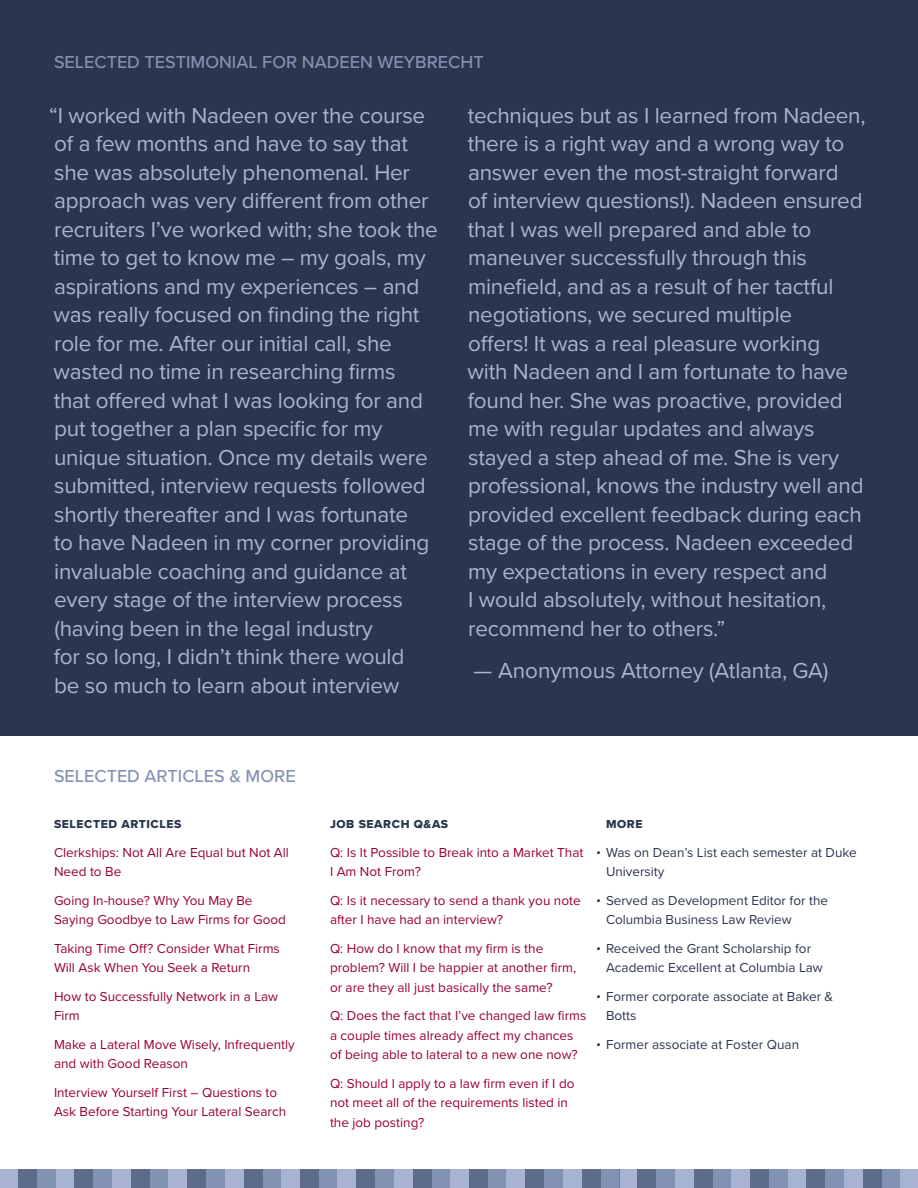
<style>
.page{position:relative;width:918px;height:1188px;background:#fff}
.page>*{position:absolute;margin:0;border:0;box-sizing:border-box;transform-origin:0 0}
.Testimonial_PN_Reg_1{font:22.5px/28.5px "Proxima Nova";letter-spacing:-.01em;color:#a8b4d3}
.t1{font:500 18px "Proxima Nova";color:#8392b3}
.Articles_PN_RegIt_9{font:13.5px/19.5px "Proxima Nova";color:#903}
.Cat_info_blk2_PN_Reg{font:13.5px/19.5px "Proxima Nova";color:#2b354e}
.Cat_info_PN_Reg_9_13{font:12px "Proxima Nova Extrabld";letter-spacing:.05em;color:#2b354e}
.Articles_PN_RegIt_9-2{font:12px "Proxima Nova Extrabld";color:#2b354e}
.t2{font:4.5px "Proxima Nova";color:#2b354e}
</style>
<div class="page">
<div style="left:0;top:0;width:918px;height:738px;background:#2b354e"></div>
<div style="left:0;top:737px;width:918px;height:451px;background:#fff"></div>
<div style="left:544px;top:1169px;width:19px;height:19px;background:#8292b3"></div>
<div style="left:601px;top:1169px;width:18px;height:19px;background:#8292b3"></div>
<div style="left:563px;top:1169px;width:19px;height:19px;background:#a8b3d3"></div>
<div style="left:582px;top:1169px;width:19px;height:19px;background:#5d6c8b"></div>
<div style="left:488px;top:1169px;width:19px;height:19px;background:#8292b3"></div>
<div style="left:507px;top:1169px;width:18px;height:19px;background:#a8b3d3"></div>
<div style="left:525px;top:1169px;width:19px;height:19px;background:#5d6c8b"></div>
<div style="left:431px;top:1169px;width:19px;height:19px;background:#8292b3"></div>
<div style="left:450px;top:1169px;width:19px;height:19px;background:#a8b3d3"></div>
<div style="left:469px;top:1169px;width:19px;height:19px;background:#5d6c8b"></div>
<div style="left:375px;top:1169px;width:19px;height:19px;background:#8292b3"></div>
<div style="left:394px;top:1169px;width:19px;height:19px;background:#a8b3d3"></div>
<div style="left:413px;top:1169px;width:18px;height:19px;background:#5d6c8b"></div>
<div style="left:319px;top:1169px;width:19px;height:19px;background:#8292b3"></div>
<div style="left:338px;top:1169px;width:18px;height:19px;background:#a8b3d3"></div>
<div style="left:356px;top:1169px;width:19px;height:19px;background:#5d6c8b"></div>
<div style="left:262px;top:1169px;width:19px;height:19px;background:#8292b3"></div>
<div style="left:281px;top:1169px;width:19px;height:19px;background:#a8b3d3"></div>
<div style="left:300px;top:1169px;width:19px;height:19px;background:#5d6c8b"></div>
<div style="left:206px;top:1169px;width:19px;height:19px;background:#8292b3"></div>
<div style="left:225px;top:1169px;width:19px;height:19px;background:#a8b3d3"></div>
<div style="left:244px;top:1169px;width:18px;height:19px;background:#5d6c8b"></div>
<div style="left:150px;top:1169px;width:18px;height:19px;background:#8292b3"></div>
<div style="left:168px;top:1169px;width:19px;height:19px;background:#a8b3d3"></div>
<div style="left:187px;top:1169px;width:19px;height:19px;background:#5d6c8b"></div>
<div style="left:131px;top:1169px;width:19px;height:19px;background:#5d6c8b"></div>
<div style="left:93px;top:1169px;width:19px;height:19px;background:#8292b3"></div>
<div style="left:112px;top:1169px;width:19px;height:19px;background:#a8b3d3"></div>
<div style="left:37px;top:1169px;width:19px;height:19px;background:#8292b3"></div>
<div style="left:56px;top:1169px;width:19px;height:19px;background:#a8b3d3"></div>
<div style="left:75px;top:1169px;width:18px;height:19px;background:#5d6c8b"></div>
<div style="left:0;top:1169px;width:18px;height:19px;background:#a8b3d3"></div>
<div style="left:18px;top:1169px;width:19px;height:19px;background:#5d6c8b"></div>
<div style="left:882px;top:1169px;width:18px;height:19px;background:#8292b3"></div>
<div style="left:900px;top:1169px;width:18px;height:19px;background:#a8b3d3"></div>
<div style="left:825px;top:1169px;width:19px;height:19px;background:#8292b3"></div>
<div style="left:844px;top:1169px;width:19px;height:19px;background:#a8b3d3"></div>
<div style="left:863px;top:1169px;width:19px;height:19px;background:#5d6c8b"></div>
<div style="left:769px;top:1169px;width:19px;height:19px;background:#8292b3"></div>
<div style="left:788px;top:1169px;width:19px;height:19px;background:#a8b3d3"></div>
<div style="left:807px;top:1169px;width:18px;height:19px;background:#5d6c8b"></div>
<div style="left:750px;top:1169px;width:19px;height:19px;background:#5d6c8b"></div>
<div style="left:713px;top:1169px;width:18px;height:19px;background:#8292b3"></div>
<div style="left:731px;top:1169px;width:19px;height:19px;background:#a8b3d3"></div>
<div style="left:656px;top:1169px;width:19px;height:19px;background:#8292b3"></div>
<div style="left:675px;top:1169px;width:19px;height:19px;background:#a8b3d3"></div>
<div style="left:694px;top:1169px;width:19px;height:19px;background:#5d6c8b"></div>
<div style="left:619px;top:1169px;width:19px;height:19px;background:#a8b3d3"></div>
<div style="left:638px;top:1169px;width:18px;height:19px;background:#5d6c8b"></div>
<p class="t1" style="left:54px;top:51px;width:431px">SELECTED TESTIMONIAL FOR NADEEN WEYBRECHT</p>
<p class="Testimonial_PN_Reg_1" style="left:49px;top:101px;width:390px">“I worked with Nadeen over the course of a few months and have to say that she was absolutely phenomenal. Her approach was very different from other recruiters I’ve worked with; she took the time to get to know me – my goals, my aspirations and my experiences – and was really focused on finding the right role for me. After our initial call, she wasted no time in researching firms<br>that offered what I was looking for and put together a plan specific for my unique situation. Once my details were submitted, interview requests followed shortly thereafter and I was fortunate<br>to have Nadeen in my corner providing invaluable coaching and guidance at every stage of the interview process (having been in the legal industry<br>for so long, I didn’t think there would<br>be so much to learn about interview</p>
<p class="Testimonial_PN_Reg_1" style="left:468px;top:101px;width:399px">techniques but as I learned from Nadeen, there is a right way and a wrong way to answer even the most-straight forward<br>of interview questions!). Nadeen ensured that I was well prepared and able to maneuver successfully through this minefield, and as a result of her tactful negotiations, we secured multiple<br>offers! It was a real pleasure working<br>with Nadeen and I am fortunate to have found her. She was proactive, provided me with regular updates and always stayed a step ahead of me. She is very professional, knows the industry well and provided excellent feedback during each stage of the process. Nadeen exceeded my expectations in every respect and<br>I would absolutely, without hesitation, recommend her to others.”</p>
<p class="Testimonial_PN_Reg_1" style="left:474px;top:656px;width:356px">— Anonymous Attorney (Atlanta, GA)</p>
<p class="t1" style="left:54px;top:765px;width:243px">SELECTED ARTICLES &amp; MORE</p>
<p class="Cat_info_PN_Reg_9_13" style="left:54px;top:817px;width:129px">SELECTED ARTICLES</p>
<p class="Articles_PN_RegIt_9" style="left:54px;top:843px;width:236px">Clerkships: Not All Are Equal but Not All<br>Need to Be</p>
<p class="Articles_PN_RegIt_9" style="left:54px;top:891px;width:233px">Going In-house? Why You May Be<br>Saying Goodbye to Law Firms for Good</p>
<p class="Articles_PN_RegIt_9" style="left:54px;top:939px;width:227px">Taking Time Off? Consider What Firms<br>Will Ask When You Seek a Return</p>
<p class="Articles_PN_RegIt_9" style="left:54px;top:987px;width:226px">How to Successfully Network in a Law<br>Firm</p>
<p class="Articles_PN_RegIt_9" style="left:54px;top:1035px;width:242px">Make a Lateral Move Wisely, Infrequently and with Good Reason</p>
<p class="Articles_PN_RegIt_9" style="left:54px;top:1083px;width:234px">Interview Yourself First – Questions to<br>Ask Before Starting Your Lateral Search</p>
<p class="Cat_info_PN_Reg_9_13" style="left:330px;top:817px;width:120px">JOB SEARCH Q&amp;AS</p>
<p class="Articles_PN_RegIt_9" style="left:330px;top:843px;width:255px">Q: Is It Possible to Break into a Market That<br>I Am Not From?</p>
<p class="Articles_PN_RegIt_9" style="left:330px;top:891px;width:252px">Q: Is it necessary to send a thank you note after I have had an interview?</p>
<p class="Articles_PN_RegIt_9" style="left:330px;top:939px;width:248px">Q: How do I know that my firm is the problem? Will I be happier at another firm, or are they all just basically the same?</p>
<p class="Articles_PN_RegIt_9" style="left:330px;top:1007px;width:258px">Q: Does the fact that I’ve changed law firms a couple times already affect my chances of being able to lateral to a new one now?</p>
<p class="Articles_PN_RegIt_9" style="left:330px;top:1074px;width:246px">Q: Should I apply to a law firm even if I do not meet all of the requirements listed in the job posting?</p>
<p class="Articles_PN_RegIt_9-2" style="left:606px;top:817px;width:38px">MORE</p>
<p class="Cat_info_blk2_PN_Reg" style="left:606px;top:843px;width:252px">Was on Dean’s List each semester at Duke<br>University</p>
<p class="Cat_info_blk2_PN_Reg" style="left:606px;top:891px;width:224px">Served as Development Editor for the<br>Columbia Business Law Review</p>
<p class="Cat_info_blk2_PN_Reg" style="left:606px;top:939px;width:218px">Received the Grant Scholarship for<br>Academic Excellent at Columbia Law</p>
<p class="Cat_info_blk2_PN_Reg" style="left:606px;top:987px;width:229px">Former corporate associate at Baker &amp;<br>Botts</p>
<p class="Cat_info_blk2_PN_Reg" style="left:606px;top:1035px;width:195px">Former associate at Foster Quan</p>
<p class="t2" style="left:597px;top:850px;width:4px">■</p>
<p class="t2" style="left:597px;top:898px;width:4px">■</p>
<p class="t2" style="left:597px;top:946px;width:4px">■</p>
<p class="t2" style="left:597px;top:994px;width:4px">■</p>
<p class="t2" style="left:597px;top:1042px;width:4px">■</p>
</div>
